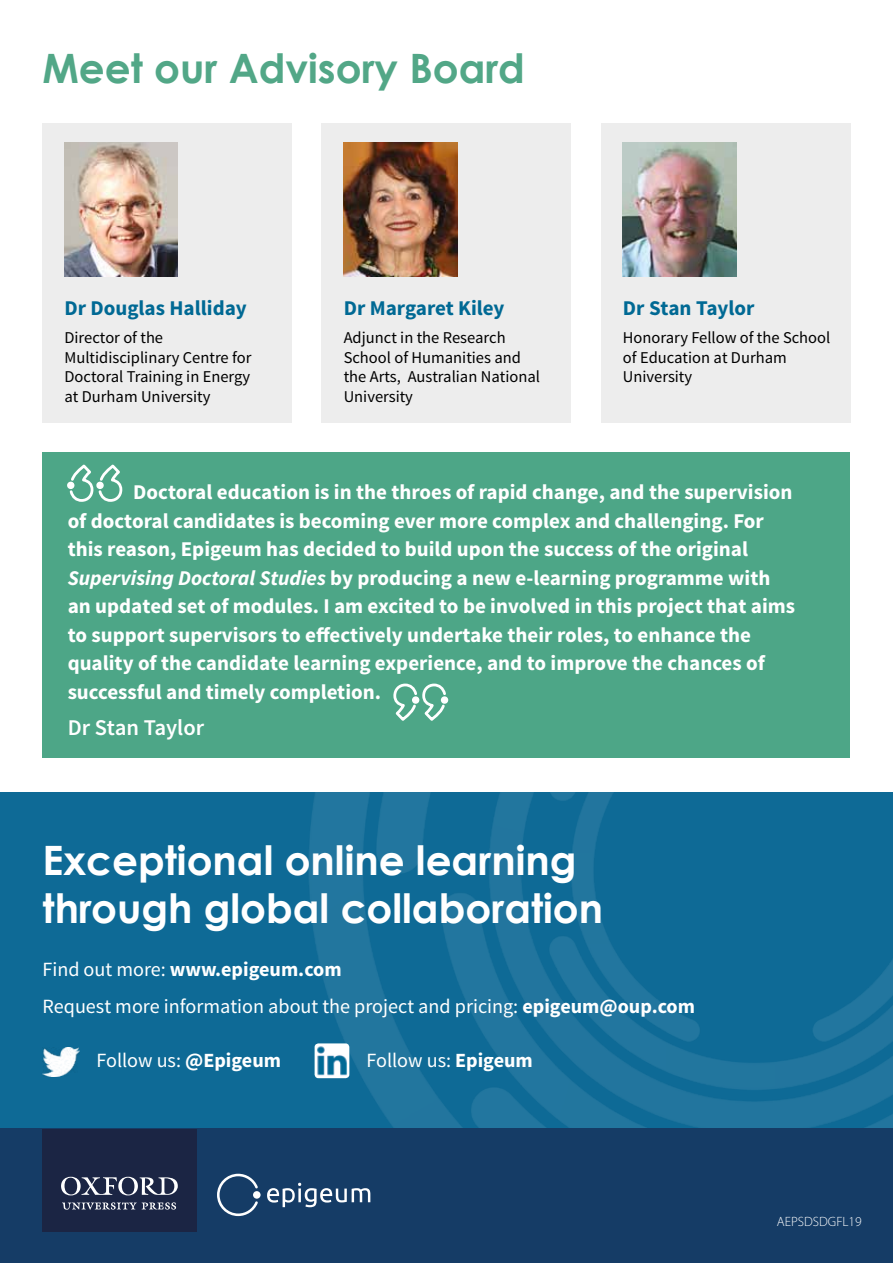
<style>
.page{position:relative;width:893px;height:1263px;background:#fff}
.page>*{position:absolute;margin:0;border:0;box-sizing:border-box;transform-origin:0 0}
.t1{font:700 40.5px/48px "Century Gothic";color:#fff}
.t2{font:700 40.5px "Century Gothic";color:#52a787}
.t3{font:600 22.5px "Source Sans Pro";color:#fff}
.t4{font:700 21px/28.5px "Source Sans Pro";color:#fff}
.t5{font:700 21px "Source Sans Pro";color:#006994}
.t6{font:20.1px/36.9px "Source Sans Pro";color:#fff}
.t7{font:16.5px/19.5px "Source Sans Pro";color:#000}
.t8{font:300 13.5px "Myriad Pro";color:#fff}
.s1{font-style:italic}
.s2{font-weight:700}
</style>
<div class="page">
<div style="left:0;top:793px;width:893px;height:470px;background:#0e6a96"></div>
<img style="left:154px;top:793px;width:739px;height:336px">
<div style="left:0;top:1129px;width:893px;height:134px;background:#153c66"></div>
<svg style="left:253px;top:1191px;width:8px;height:8px"></svg>
<svg style="left:217px;top:1174px;width:41px;height:42px"></svg>
<svg style="left:267px;top:1183px;width:103px;height:24px"></svg>
<div style="left:43px;top:1129px;width:154px;height:102px;background:#1b2544"></div>
<svg style="left:61px;top:1177px;width:117px;height:33px"></svg>
<img style="left:43px;top:1047px;width:36px;height:30px">
<img style="left:315px;top:1043px;width:34px;height:35px">
<div style="left:43px;top:123px;width:249px;height:300px;background:#ededed"></div>
<img style="left:64px;top:142px;width:114px;height:134px">
<div style="left:601px;top:123px;width:249px;height:300px;background:#ededed"></div>
<img style="left:623px;top:142px;width:113px;height:134px">
<div style="left:322px;top:123px;width:249px;height:300px;background:#ededed"></div>
<img style="left:344px;top:142px;width:113px;height:134px">
<div style="left:43px;top:453px;width:807px;height:305px;background:#4da687"></div>
<svg style="left:393px;top:683px;width:55px;height:38px"></svg>
<svg style="left:412px;top:696px;width:7px;height:8px"></svg>
<svg style="left:68px;top:464px;width:55px;height:38px"></svg>
<svg style="left:96px;top:482px;width:8px;height:7px"></svg>
<div style="left:67px;top:482px;width:7px;height:7px;background:#fff;border:2px solid #fff;border-radius:50%"></div>
<h1 class="t2" style="left:43px;top:43px;width:484px">Meet our Advisory Board</h1>
<p class="t5" style="left:64px;top:295px;width:184px">Dr Douglas Halliday</p>
<p class="t7" style="left:64px;top:328px;width:188px">Director of the<br>Multidisciplinary Centre for<br>Doctoral Training in Energy at Durham University</p>
<p class="t5" style="left:344px;top:295px;width:162px">Dr Margaret Kiley</p>
<p class="t7" style="left:344px;top:328px;width:198px">Adjunct in the Research<br>School of Humanities and the Arts, Australian National<br>University</p>
<p class="t5" style="left:623px;top:295px;width:133px">Dr Stan Taylor</p>
<p class="t7" style="left:623px;top:328px;width:209px">Honorary Fellow of the School of Education at Durham<br>University</p>
<p class="t4" style="left:68px;top:479px;width:729px;text-indent:66px">Doctoral education is in the throes of rapid change, and the supervision of doctoral candidates is becoming ever more complex and challenging. For this reason, Epigeum has decided to build upon the success of the original <span class="s1">Supervising Doctoral Studies</span> by producing a new e-learning programme with an updated set of modules. I am excited to be involved in this project that aims to support supervisors to effectively undertake their roles, to enhance the quality of the candidate learning experience, and to improve the chances of successful and timely completion.</p>
<p class="t3" style="left:68px;top:713px;width:138px">Dr Stan Taylor</p>
<h1 class="t1" style="left:43px;top:835px;width:562px">Exceptional online learning through global collaboration</h1>
<p class="t6" style="left:43px;top:952px;width:654px">Find out more: <span class="s2">www.epigeum.com<br></span>Request more information about the project and pricing: <span class="s2">epigeum@oup.com</span></p>
<p class="t6" style="left:97px;top:1043px;width:186px">Follow us: <span class="s2">@Epigeum</span></p>
<p class="t6" style="left:367px;top:1043px;width:168px">Follow us: <span class="s2">Epigeum</span></p>
<p class="t8" style="left:777px;top:1213px;width:86px">AEPSDSDGFL19</p>
</div>
